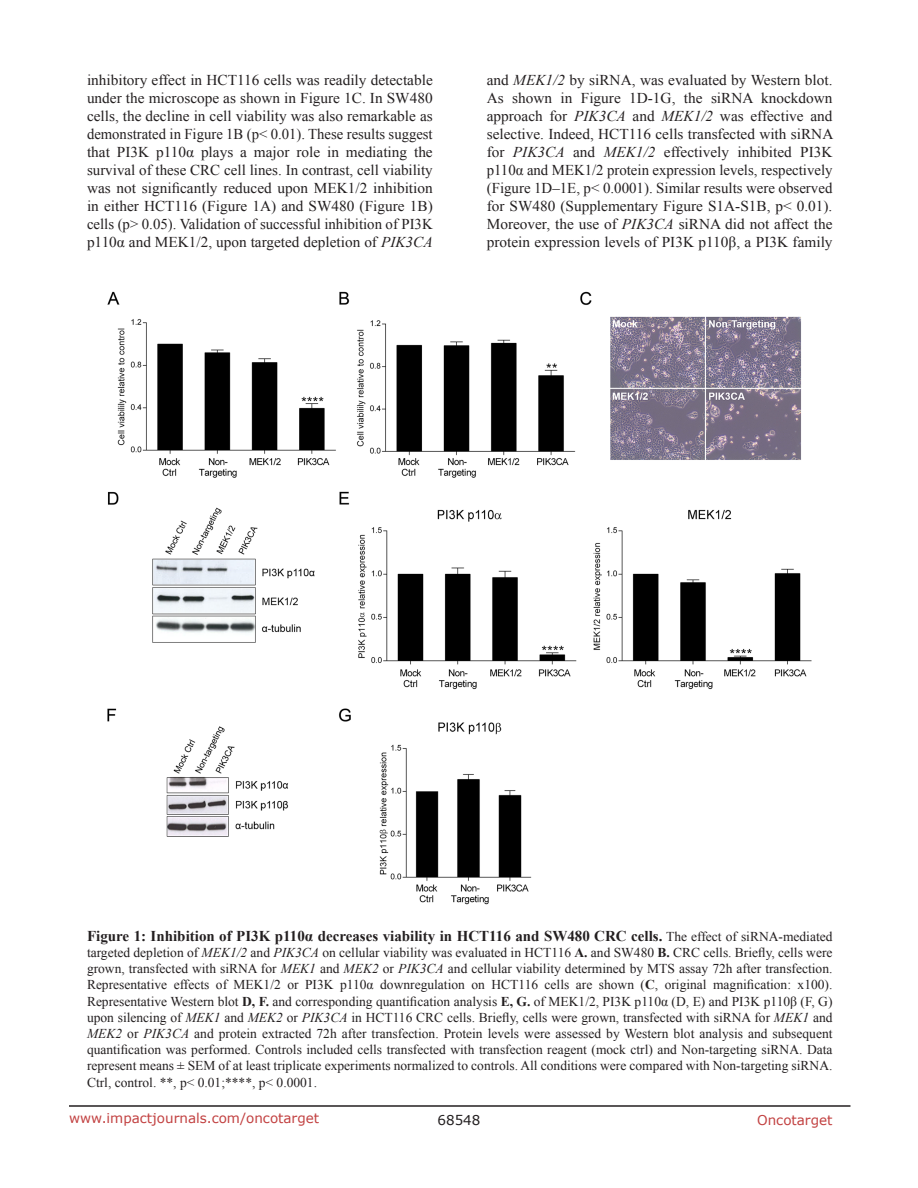
<style>
.page{position:relative;width:918px;height:1188px;background:#fff}
.page>*{position:absolute;margin:0;border:0;box-sizing:border-box;transform-origin:0 0}
.BodyText{font:15px/18px "Times New Roman";color:#231f20;text-align:justify}
.figuretext{font:700 15px "Times New Roman";color:#231f20}
.figuretext-2{font:13.5px/16.2px "Times New Roman";color:#231f20;text-align:justify}
.t1{font:13.5px "Verdana";color:#c24141}
.t2{font:13.5px "Verdana";color:#231f20}
.s1{font-style:italic}
.s2{font-weight:400;font-size:13.5px}
.s3{font-weight:700}
</style>
<div class="page">
<hr style="left:69px;top:1105px;width:781px;height:2px;background:#231f20">
<img style="left:107px;top:291px;width:705px;height:614px">
<p class="BodyText" style="left:87px;top:71px;width:347px">inhibitory effect in HCT116 cells was readily detectable under the microscope as shown in Figure 1C. In SW480 cells, the decline in cell viability was also remarkable as demonstrated in Figure 1B (p&lt; 0.01). These results suggest that PI3K p110α plays a major role in mediating the survival of these CRC cell lines. In contrast, cell viability was not significantly reduced upon MEK1/2 inhibition in either HCT116 (Figure 1A) and SW480 (Figure 1B) cells (p&gt; 0.05). Validation of successful inhibition of PI3K p110α and MEK1/2, upon targeted depletion of <span class="s1">PIK3CA</span></p>
<p class="BodyText" style="left:487px;top:71px;width:348px">and <span class="s1">MEK1/2</span> by siRNA, was evaluated by Western blot.<br>As shown in Figure 1D-1G, the siRNA knockdown approach for <span class="s1">PIK3CA</span> and <span class="s1">MEK1/2</span> was effective and selective. Indeed, HCT116 cells transfected with siRNA for <span class="s1">PIK3CA</span> and <span class="s1">MEK1/2</span> effectively inhibited PI3K p110α and MEK1/2 protein expression levels, respectively (Figure 1D–1E, p&lt; 0.0001). Similar results were observed for SW480 (Supplementary Figure S1A-S1B, p&lt; 0.01).<br>Moreover, the use of <span class="s1">PIK3CA</span> siRNA did not affect the protein expression levels of PI3K p110β, a PI3K family</p>
<p class="figuretext" style="left:87px;top:925px;width:747px">Figure 1: Inhibition of PI3K p110α decreases viability in HCT116 and SW480 CRC cells. <span class="s2">The effect of siRNA-mediated</span></p>
<p class="figuretext-2" style="left:87px;top:944px;width:747px">targeted depletion of <span class="s1">MEK1/2</span> and <span class="s1">PIK3CA</span> on cellular viability was evaluated in HCT116 <span class="s3">A.</span> and SW480 <span class="s3">B.</span> CRC cells. Briefly, cells were grown, transfected with siRNA for <span class="s1">MEK1</span> and <span class="s1">MEK2</span> or <span class="s1">PIK3CA</span> and cellular viability determined by MTS assay 72h after transfection.<br>Representative effects of MEK1/2 or PI3K p110α downregulation on HCT116 cells are shown (<span class="s3">C</span>, original magnification: x100).<br>Representative Western blot <span class="s3">D, F.</span> and corresponding quantification analysis <span class="s3">E, G.</span> of MEK1/2, PI3K p110α (D, E) and PI3K p110β (F, G) upon silencing of <span class="s1">MEK1</span> and <span class="s1">MEK2</span> or <span class="s1">PIK3CA</span> in HCT116 CRC cells. Briefly, cells were grown, transfected with siRNA for <span class="s1">MEK1</span> and <span class="s1">MEK2</span> or <span class="s1">PIK3CA</span> and protein extracted 72h after transfection. Protein levels were assessed by Western blot analysis and subsequent quantification was performed. Controls included cells transfected with transfection reagent (mock ctrl) and Non-targeting siRNA. Data represent means ± SEM of at least triplicate experiments normalized to controls. All conditions were compared with Non-targeting siRNA.<br>Ctrl, control. **, p&lt; 0.01;****, p&lt; 0.0001.</p>
<p class="t1" style="left:69px;top:1109px;width:252px">www.impactjournals.com/oncotarget</p>
<p class="t2" style="left:438px;top:1111px;width:44px">68548</p>
<p class="t1" style="left:757px;top:1111px;width:77px">Oncotarget</p>
</div>
